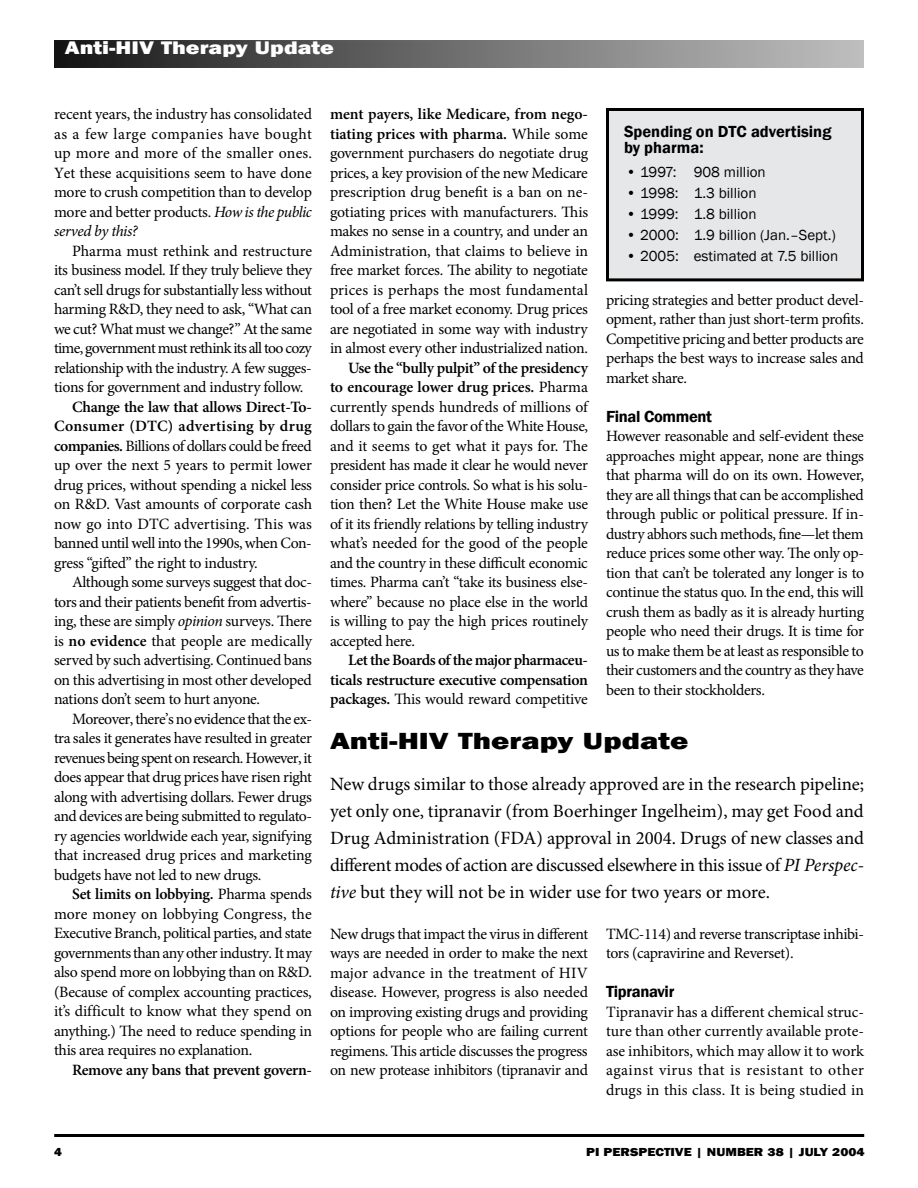
<style>
.page{position:relative;width:918px;height:1188px;background:#fff}
.page>*{position:absolute;margin:0;border:0;box-sizing:border-box;transform-origin:0 0}
.t1{font:800 24px "Franklin Gothic";color:#000;scale:1.3 1}
.t2{font:18.75px/27px "Minion Pro";letter-spacing:-.01em;color:#000;text-align:justify}
.t3{font:800 18.75px "Franklin Gothic";color:#fff;scale:1.25 1}
.t4{font:600 16.5px/16.5px "Franklin Gothic";letter-spacing:-.005em;color:#000}
.t5{font:15.75px/19.5px "Minion Pro";letter-spacing:-.02em;color:#000;text-align:justify}
.t6{font:600 15.75px/19.5px "Minion Pro";letter-spacing:-.025em;color:#000;text-align:justify}
.t7{font:15px "Franklin Gothic";color:#000}
.t8{font:800 12px "Franklin Gothic";color:#000;scale:1.15 1}
.t9{font:800 12px "Franklin Gothic";color:#000;scale:1.1 1}
.s1{font-style:italic}
.s2{font-weight:600}
.s3{font-weight:400}
</style>
<div class="page">
<img style="left:54px;top:40px;width:810px;height:28px">
<hr style="left:54px;top:1134px;width:810px;height:3px;background:#000">
<div style="left:608px;top:110px;width:254px;height:170px;background:#e6e7e8"></div>
<div style="left:606px;top:108px;width:258px;height:173px;border:3px solid #000"></div>
<p class="t3" style="left:65px;top:35px;width:217px">Anti-HIV Therapy Update</p>
<p class="t5" style="left:54px;top:105px;width:260px">recent years, the industry has consolidated as a few large companies have bought up more and more of the smaller ones.<br>Yet these acquisitions seem to have done more to crush competition than to develop more and better products. <span class="s1">How is the public served by this?</span></p>
<p class="t5" style="left:54px;top:241px;width:260px;text-indent:18px">Pharma must rethink and restructure its business model. If they truly believe they can’t sell drugs for substantially less without harming R&amp;D, they need to ask, “What can we cut? What must we change?” At the same time, government must rethink its all too cozy relationship with the industry. A few sugges&shy;tions for government and industry follow.</p>
<p class="t5" style="left:54px;top:397px;width:260px;text-indent:18px"><span class="s2">Change the law that allows Direct-To-Consumer (DTC) advertising by drug companies.</span> Billions of dollars could be freed up over the next 5 years to permit lower drug prices, without spending a nickel less on R&amp;D. Vast amounts of corporate cash now go into DTC advertising. This was banned until well into the 1990s, when Con&shy;gress “gifted” the right to industry.</p>
<p class="t5" style="left:54px;top:573px;width:260px;text-indent:18px">Although some surveys suggest that doc&shy;tors and their patients benefit from advertis&shy;ing, these are simply <span class="s1">opinion</span> surveys. There is <span class="s2">no evidence</span> that people are medically served by such advertising. Continued bans on this advertising in most other developed nations don’t seem to hurt anyone.</p>
<p class="t5" style="left:54px;top:709px;width:260px;text-indent:18px">Moreover, there’s no evidence that the ex&shy;tra sales it generates have resulted in greater revenues being spent on research. However, it does appear that drug prices have risen right along with advertising dollars. Fewer drugs and devices are being submitted to regulato&shy;ry agencies worldwide each year, signifying that increased drug prices and marketing budgets have not led to new drugs.</p>
<p class="t5" style="left:54px;top:885px;width:260px;text-indent:18px"><span class="s2">Set limits on lobbying.</span> Pharma spends more money on lobbying Congress, the Executive Branch, political parties, and state governments than any other industry. It may also spend more on lobbying than on R&amp;D. (Because of complex accounting practices, it’s difficult to know what they spend on anything.) The need to reduce spending in this area requires no explanation.</p>
<p class="t6" style="left:72px;top:1060px;width:241px">Remove any bans that prevent govern-</p>
<p class="t5" style="left:330px;top:105px;width:260px"><span class="s2">ment payers, like Medicare, from nego&shy;tiating prices with pharma.</span> While some government purchasers do negotiate drug prices, a key provision of the new Medicare prescription drug benefit is a ban on ne&shy;gotiating prices with manufacturers. This makes no sense in a country, and under an Administration, that claims to believe in free market forces. The ability to negotiate prices is perhaps the most fundamental tool of a free market economy. Drug prices are negotiated in some way with industry in almost every other industrialized nation.</p>
<p class="t5" style="left:330px;top:358px;width:260px;text-indent:18px"><span class="s2">Use the “bully pulpit” of the presidency to encourage lower drug prices.</span> Pharma currently spends hundreds of millions of dollars to gain the favor of the White House, and it seems to get what it pays for. The president has made it clear he would never consider price controls. So what is his solu&shy;tion then? Let the White House make use of it its friendly relations by telling industry what’s needed for the good of the people and the country in these difficult economic times. Pharma can’t “take its business else&shy;where” because no place else in the world is willing to pay the high prices routinely accepted here.</p>
<p class="t6" style="left:330px;top:650px;width:259px;text-indent:18px">Let the Boards of the major pharmaceu&shy;ticals restructure executive compensation packages. <span class="s3">This would reward competitive</span></p>
<p class="t4" style="left:624px;top:123px;width:209px">Spending on DTC advertising by pharma:</p>
<p class="t7" style="left:626px;top:163px;width:141px">• 1997: 908 million</p>
<p class="t7" style="left:626px;top:184px;width:132px">• 1998: 1.3 billion</p>
<p class="t7" style="left:626px;top:205px;width:132px">• 1999: 1.8 billion</p>
<p class="t7" style="left:626px;top:226px;width:211px">• 2000: 1.9 billion (Jan.–Sept.)</p>
<p class="t7" style="left:626px;top:247px;width:213px">• 2005: estimated at 7.5 billion</p>
<p class="t5" style="left:606px;top:290px;width:259px">pricing strategies and better product devel&shy;opment, rather than just short-term profits.<br>Competitive pricing and better products are perhaps the best ways to increase sales and market share.</p>
<p class="t4" style="left:606px;top:408px;width:108px">Final Comment</p>
<p class="t5" style="left:606px;top:427px;width:260px">However reasonable and self-evident these approaches might appear, none are things that pharma will do on its own. However, they are all things that can be accomplished through public or political pressure. If in&shy;dustry abhors such methods, fine—let them reduce prices some other way. The only op&shy;tion that can’t be tolerated any longer is to continue the status quo. In the end, this will crush them as badly as it is already hurting people who need their drugs. It is time for us to make them be at least as responsible to their customers and the country as they have been to their stockholders.</p>
<h1 class="t1" style="left:330px;top:726px;width:277px">Anti-HIV Therapy Update</h1>
<p class="t2" style="left:330px;top:770px;width:536px">New drugs similar to those already approved are in the research pipeline; yet only one, tipranavir (from Boerhinger Ingelheim), may get Food and Drug Administration (FDA) approval in 2004. Drugs of new classes and different modes of action are discussed elsewhere in this issue of <span class="s1">PI Perspec&shy;tive</span> but they will not be in wider use for two years or more.</p>
<p class="t5" style="left:606px;top:924px;width:260px">TMC-114) and reverse transcriptase inhibi&shy;tors (capravirine and Reverset).</p>
<p class="t4" style="left:606px;top:984px;width:70px">Tipranavir</p>
<p class="t5" style="left:606px;top:1002px;width:260px">Tipranavir has a different chemical struc&shy;ture than other currently available prote&shy;ase inhibitors, which may allow it to work against virus that is resistant to other drugs in this class. It is being studied in</p>
<p class="t5" style="left:330px;top:924px;width:260px">New drugs that impact the virus in different ways are needed in order to make the next major advance in the treatment of HIV disease. However, progress is also needed on improving existing drugs and providing options for people who are failing current regimens. This article discusses the progress on new protease inhibitors (tipranavir and</p>
<p class="t9" style="left:54px;top:1144px;width:9px">4</p>
<p class="t8" style="left:586px;top:1144px;width:244px">PI Perspective | Number 38 | July 2004</p>
</div>
